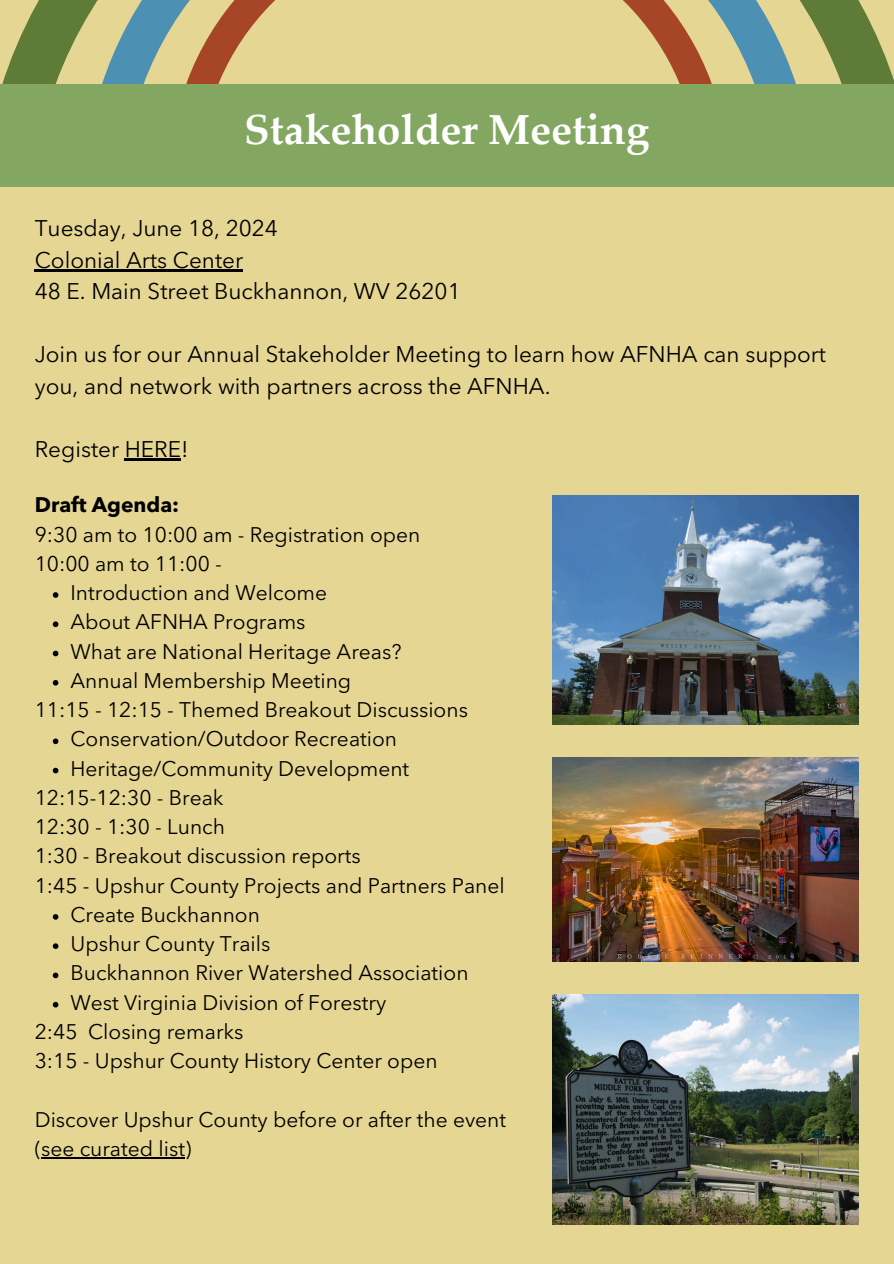
<style>
.page{position:relative;width:894px;height:1264px;background:#fff}
.page>*{position:absolute;margin:0;border:0;box-sizing:border-box;transform-origin:0 0}
.t1{font:700 42px "Palatino Linotype";color:#fff}
.t2{font:22.5px/31.5px "Avenir Next LT Pro";color:#000}
.t3{font:21px "Avenir Next LT Pro";color:#000}
.t4{font:700 21px "Avenir Next LT Pro";color:#000}
</style>
<div class="page">
<div style="left:0;top:0;width:893px;height:1263px;background:#e6d694"></div>
<svg style="left:2px;top:0;width:891px;height:84px;fill:#5e7c38"></svg>
<svg style="left:84px;top:0;width:729px;height:84px"></svg>
<div style="left:0;top:84px;width:893px;height:103px;background:#83a660"></div>
<img style="left:552px;top:495px;width:306px;height:229px">
<img style="left:552px;top:994px;width:306px;height:230px">
<img style="left:552px;top:758px;width:306px;height:203px">
<hr style="left:35px;top:269px;width:208px;height:2px;background:#000">
<hr style="left:125px;top:458px;width:56px;height:2px;background:#000">
<svg style="left:53px;top:592px;width:5px;height:6px"></svg>
<svg style="left:53px;top:621px;width:5px;height:6px"></svg>
<svg style="left:53px;top:650px;width:5px;height:6px"></svg>
<svg style="left:53px;top:680px;width:5px;height:5px"></svg>
<svg style="left:53px;top:738px;width:5px;height:6px"></svg>
<svg style="left:53px;top:767px;width:5px;height:6px"></svg>
<svg style="left:53px;top:914px;width:5px;height:5px"></svg>
<svg style="left:53px;top:943px;width:5px;height:6px"></svg>
<svg style="left:53px;top:972px;width:5px;height:6px"></svg>
<svg style="left:53px;top:1001px;width:5px;height:6px"></svg>
<hr style="left:41px;top:1157px;width:144px;height:1px;background:#000">
<p class="t1" style="left:244px;top:114px;width:406px">Stakeholder Meeting</p>
<h1 class="t2" style="left:35px;top:215px;width:245px">Tuesday, June 18, 2024</h1>
<p class="t2" style="left:35px;top:246px;width:210px">Colonial Arts Center</p>
<p class="t2" style="left:35px;top:278px;width:427px">48 E. Main Street Buckhannon, WV 26201</p>
<p class="t2" style="left:35px;top:341px;width:792px">Join us for our Annual Stakeholder Meeting to learn how AFNHA can support you, and network with partners across the AFNHA.</p>
<p class="t2" style="left:35px;top:435px;width:155px">Register HERE!</p>
<p class="t4" style="left:35px;top:496px;width:146px">Draft Agenda:</p>
<p class="t3" style="left:35px;top:525px;width:387px">9:30 am to 10:00 am - Registration open</p>
<p class="t3" style="left:35px;top:555px;width:188px">10:00 am to 11:00 -</p>
<p class="t3" style="left:70px;top:584px;width:258px">Introduction and Welcome</p>
<p class="t3" style="left:70px;top:613px;width:236px">About AFNHA Programs</p>
<p class="t3" style="left:70px;top:642px;width:332px">What are National Heritage Areas?</p>
<p class="t3" style="left:70px;top:672px;width:282px">Annual Membership Meeting</p>
<p class="t3" style="left:35px;top:701px;width:434px">11:15 - 12:15 - Themed Breakout Discussions</p>
<p class="t3" style="left:70px;top:730px;width:328px">Conservation/Outdoor Recreation</p>
<p class="t3" style="left:70px;top:759px;width:340px">Heritage/Community Development</p>
<p class="t3" style="left:35px;top:789px;width:190px">12:15-12:30 - Break</p>
<p class="t3" style="left:35px;top:818px;width:192px">12:30 - 1:30 - Lunch</p>
<p class="t3" style="left:35px;top:847px;width:327px">1:30 - Breakout discussion reports</p>
<p class="t3" style="left:35px;top:876px;width:471px">1:45 - Upshur County Projects and Partners Panel</p>
<p class="t3" style="left:70px;top:906px;width:191px">Create Buckhannon</p>
<p class="t3" style="left:70px;top:935px;width:201px">Upshur County Trails</p>
<p class="t3" style="left:70px;top:964px;width:399px">Buckhannon River Watershed Association</p>
<p class="t3" style="left:70px;top:993px;width:317px">West Virginia Division of Forestry</p>
<p class="t3" style="left:35px;top:1023px;width:210px">2:45 Closing remarks</p>
<p class="t3" style="left:35px;top:1052px;width:404px">3:15 - Upshur County History Center open</p>
<p class="t3" style="left:35px;top:1110px;width:472px">Discover Upshur County before or after the event</p>
<p class="t3" style="left:35px;top:1140px;width:158px">(see curated list)</p>
</div>
